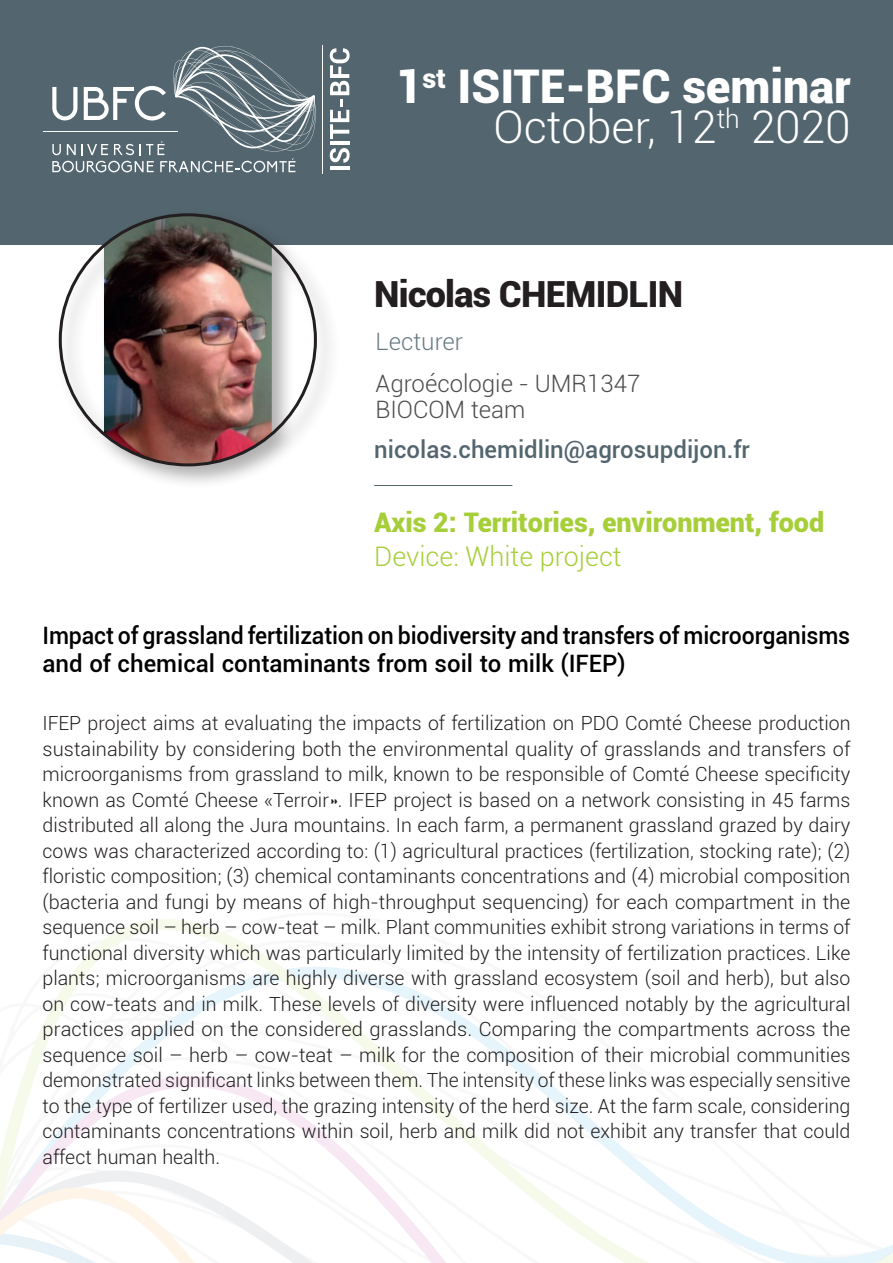
<style>
.page{position:relative;width:893px;height:1263px;background:#fff}
.page>*{position:absolute;margin:0;border:0;box-sizing:border-box;transform-origin:0 0}
.t1{font:900 46.5px "Roboto";color:#fff}
.t2{font:300 45px "Roboto";color:#fff}
.t3{font:900 36px "Roboto";letter-spacing:-.02em;color:#231f20}
.t4{font:900 27px "Roboto";color:#a6ce39}
.t5{font:300 27px "Roboto";color:#a6ce39}
.t6{font:500 24px/28.8px "Roboto";letter-spacing:-.005em;color:#000;scale:.96 1}
.t7{font:500 24px "Roboto";color:#53656e}
.t8{font:300 24px/25.5px "Roboto";color:#4b4c4d}
.t9{font:300 24px "Roboto";color:#697a83}
.t10{font:300 19.5px/25.5px "Roboto";color:#231f20;text-align:justify}
</style>
<div class="page">
<svg style="left:0;top:919px;width:893px;height:344px"></svg>
<div style="left:0;top:0;width:893px;height:244px;background:#53656e"></div>
<hr style="left:44px;top:131px;width:134px;height:1px;background:#fff">
<svg style="left:52px;top:46px;width:264px;height:126px"></svg>
<hr style="left:330px;top:166px;width:19px;height:4px;background:#fff">
<svg style="left:330px;top:148px;width:20px;height:15px"></svg>
<hr style="left:330px;top:141px;width:19px;height:4px;background:#fff">
<svg style="left:330px;top:48px;width:20px;height:91px"></svg>
<hr style="left:322px;top:45px;width:1px;height:129px;background:#fff">
<div style="left:54px;top:209px;width:286px;height:280px;background:#231f20;opacity:.35"></div>
<img style="left:104px;top:215px;width:168px;height:250px">
<hr style="left:374px;top:485px;width:138px;height:1px;background:#53656e">
<h1 class="t1" style="left:396px;top:54px;width:456px">1<sup>st</sup> ISITE-BFC seminar</h1>
<h2 class="t2" style="left:493px;top:96px;width:358px">October, 12<sup>th</sup> 2020</h2>
<h3 class="t3" style="left:374px;top:269px;width:311px">Nicolas CHEMIDLIN</h3>
<p class="t9" style="left:376px;top:325px;width:89px">Lecturer</p>
<p class="t8" style="left:376px;top:370px;width:266px">Agroécologie - UMR1347<br>BIOCOM team</p>
<p class="t7" style="left:374px;top:433px;width:377px">nicolas.chemidlin@agrosupdijon.fr</p>
<h3 class="t4" style="left:374px;top:504px;width:451px">Axis 2: Territories, environment, food</h3>
<h3 class="t5" style="left:374px;top:538px;width:249px">Device: White project</h3>
<p class="t6" style="left:43px;top:620px;width:843px">Impact of grassland fertilization on biodiversity and transfers of microorganisms and of chemical contaminants from soil to milk (IFEP)</p>
<p class="t10" style="left:43px;top:710px;width:810px">IFEP project aims at evaluating the impacts of fertilization on PDO Comté Cheese production sustainability by considering both the environmental quality of grasslands and transfers of microorganisms from grassland to milk, known to be responsible of Comté Cheese specificity known as Comté Cheese «Terroir». IFEP project is based on a network consisting in 45 farms distributed all along the Jura mountains. In each farm, a permanent grassland grazed by dairy cows was characterized according to: (1) agricultural practices (fertilization, stocking rate); (2) floristic composition; (3) chemical contaminants concentrations and (4) microbial composition (bacteria and fungi by means of high-throughput sequencing) for each compartment in the sequence soil – herb – cow-teat – milk. Plant communities exhibit strong variations in terms of functional diversity which was particularly limited by the intensity of fertilization practices. Like plants; microorganisms are highly diverse with grassland ecosystem (soil and herb), but also on cow-teats and in milk. These levels of diversity were influenced notably by the agricultural practices applied on the considered grasslands. Comparing the compartments across the sequence soil – herb – cow-teat – milk for the composition of their microbial communities demonstrated significant links between them. The intensity of these links was especially sensitive to the type of fertilizer used, the grazing intensity of the herd size. At the farm scale, considering contaminants concentrations within soil, herb and milk did not exhibit any transfer that could affect human health.</p>
</div>
